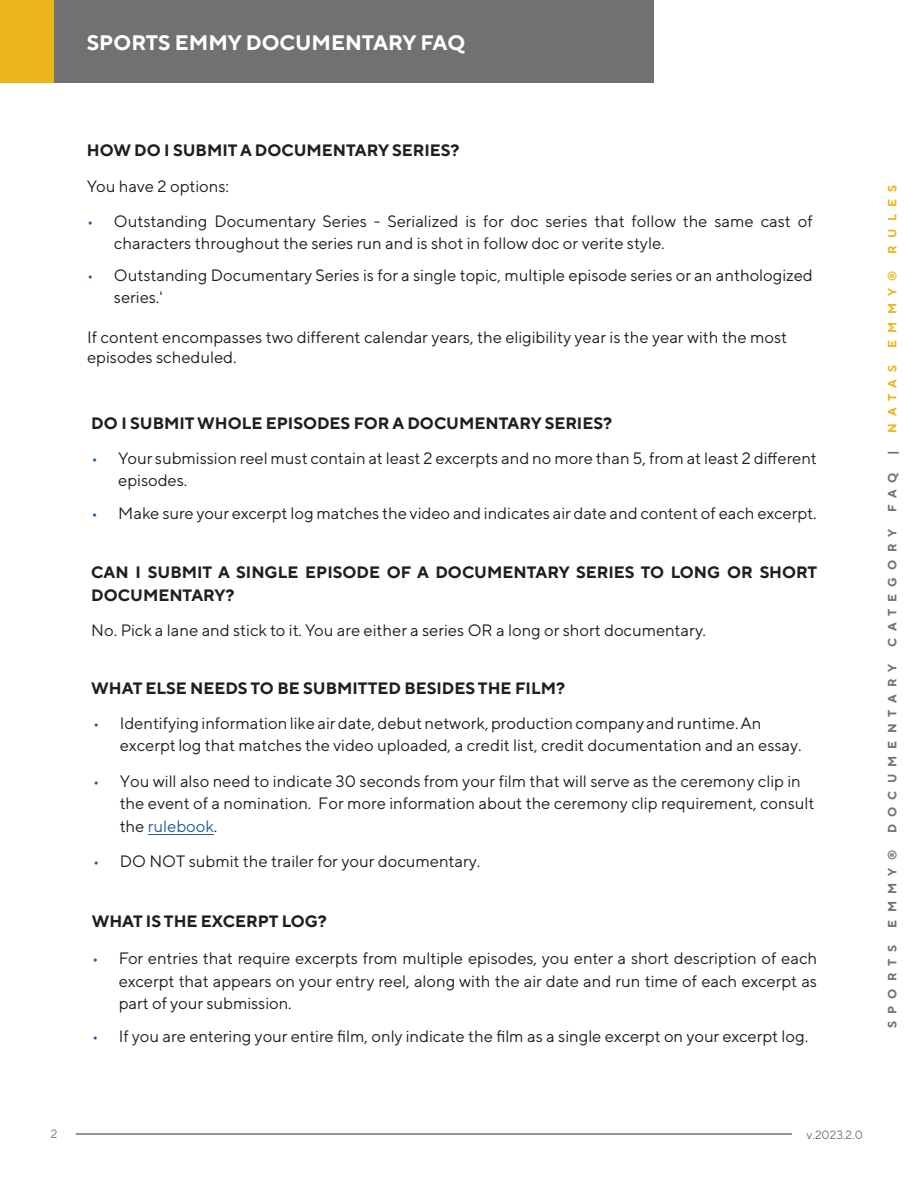
<style>
.page{position:relative;width:918px;height:1188px;background:#fff}
.page>*{position:absolute;margin:0;border:0;box-sizing:border-box;transform-origin:0 0}
.t1{font:700 21px "TT Norms Pro";color:#fff}
.t2{font:16.5px/22.5px "TT Norms Pro";color:#1f1f1f}
.t3{font:700 16.5px/22.5px "TT Norms Pro";color:#1f1f1f}
.t4{font:700 12px "TT Norms Pro";letter-spacing:.6em;color:#727272}
.t5{font:700 12px "TT Norms Pro";letter-spacing:.6em;color:#edb51e}
.t6{font:12px "TT Norms Pro";color:#707373}
.s1{color:#215e9e}
.s2{color:#205d9e}
</style>
<div class="page">
<hr style="left:76px;top:1133px;width:716px;height:2px;background:#727272">
<div style="left:0;top:0;width:54px;height:83px;background:#edb51e"></div>
<div style="left:54px;top:0;width:599px;height:83px;background:#717171"></div>
<hr style="left:148px;top:834px;width:66px;height:1px;background:#205d9e">
<p class="t1" style="left:87px;top:29px;width:380px">SPORTS EMMY DOCUMENTARY FAQ</p>
<p class="t3" style="left:87px;top:139px;width:374px">HOW DO I SUBMIT A DOCUMENTARY SERIES?</p>
<p class="t2" style="left:87px;top:174px;width:143px">You have 2 options:</p>
<p class="t2" style="left:114px;top:209px;width:700px;text-indent:-27px"><span class="s1">•</span> Outstanding Documentary Series - Serialized is for doc series that follow the same cast of characters throughout the series run and is shot in follow doc or verite style.</p>
<p class="t2" style="left:114px;top:264px;width:700px;line-height:21.8px;text-indent:-27px"><span class="s1">•</span> Outstanding Documentary Series is for a single topic, multiple episode series or an anthologized series.'</p>
<p class="t2" style="left:87px;top:327px;width:702px;line-height:19.8px">If content encompasses two different calendar years, the eligibility year is the year with the most episodes scheduled.</p>
<p class="t3" style="left:91px;top:411px;width:522px">DO I SUBMIT WHOLE EPISODES FOR A DOCUMENTARY SERIES?</p>
<p class="t2" style="left:118px;top:446px;width:700px;text-indent:-27px"><span class="s1">•</span> ●Your submission reel must contain at least 2 excerpts and no more than 5, from at least 2 different episodes.</p>
<p class="t2" style="left:91px;top:502px;width:727px"><span class="s1">•</span> Make sure your excerpt log matches the video and indicates air date and content of each excerpt.</p>
<p class="t3" style="left:91px;top:560px;width:727px">CAN I SUBMIT A SINGLE EPISODE OF A DOCUMENTARY SERIES TO LONG OR SHORT<br>DOCUMENTARY?</p>
<p class="t2" style="left:91px;top:618px;width:616px">No. Pick a lane and stick to it. You are either a series OR a long or short documentary.</p>
<p class="t3" style="left:91px;top:677px;width:475px">WHAT ELSE NEEDS TO BE SUBMITTED BESIDES THE FILM?</p>
<p class="t2" style="left:120px;top:712px;width:684px;line-height:21.8px;text-indent:-27px"><span class="s1">•</span> Identifying information like air date, debut network, production company and runtime. An excerpt log that matches the video uploaded, a credit list, credit documentation and an essay.</p>
<p class="t2" style="left:120px;top:768px;width:696px;text-indent:-27px"><span class="s1">•</span> You will also need to indicate 30 seconds from your film that will serve as the ceremony clip in the event of a nomination. For more information about the ceremony clip requirement, consult the <span class="s2">rulebook</span>.</p>
<p class="t2" style="left:93px;top:849px;width:389px"><span class="s1">•</span> DO NOT submit the trailer for your documentary.</p>
<p class="t3" style="left:92px;top:910px;width:237px">WHAT IS THE EXCERPT LOG?</p>
<p class="t2" style="left:119px;top:946px;width:700px;text-align:justify;text-indent:-27px"><span class="s1">•</span> For entries that require excerpts from multiple episodes, you enter a short description of each excerpt that appears on your entry reel, along with the air date and run time of each excerpt as part of your submission.</p>
<p class="t2" style="left:92px;top:1024px;width:718px"><span class="s1">•</span> If you are entering your entire film, only indicate the film as a single excerpt on your excerpt log.</p>
<p class="t5" style="left:884px;top:254px;width:70px;rotate:-90deg">RULES</p>
<p class="t5" style="left:884px;top:348px;width:79px;rotate:-90deg">EMMY®</p>
<p class="t5" style="left:884px;top:433px;width:70px;rotate:-90deg">NATAS</p>
<p class="t4" style="left:884px;top:455px;width:6px;rotate:-90deg">|</p>
<p class="t4" style="left:884px;top:512px;width:41px;rotate:-90deg">FAQ</p>
<p class="t4" style="left:884px;top:647px;width:120px;rotate:-90deg">CATEGORY</p>
<p class="t4" style="left:884px;top:833px;width:171px;rotate:-90deg">DOCUMENTARY</p>
<p class="t4" style="left:884px;top:928px;width:79px;rotate:-90deg">EMMY®</p>
<p class="t4" style="left:884px;top:1028px;width:85px;rotate:-90deg">SPORTS</p>
<p class="t6" style="left:51px;top:1126px;width:8px">2</p>
<p class="t6" style="left:807px;top:1127px;width:58px">v.2023.2.0</p>
</div>
